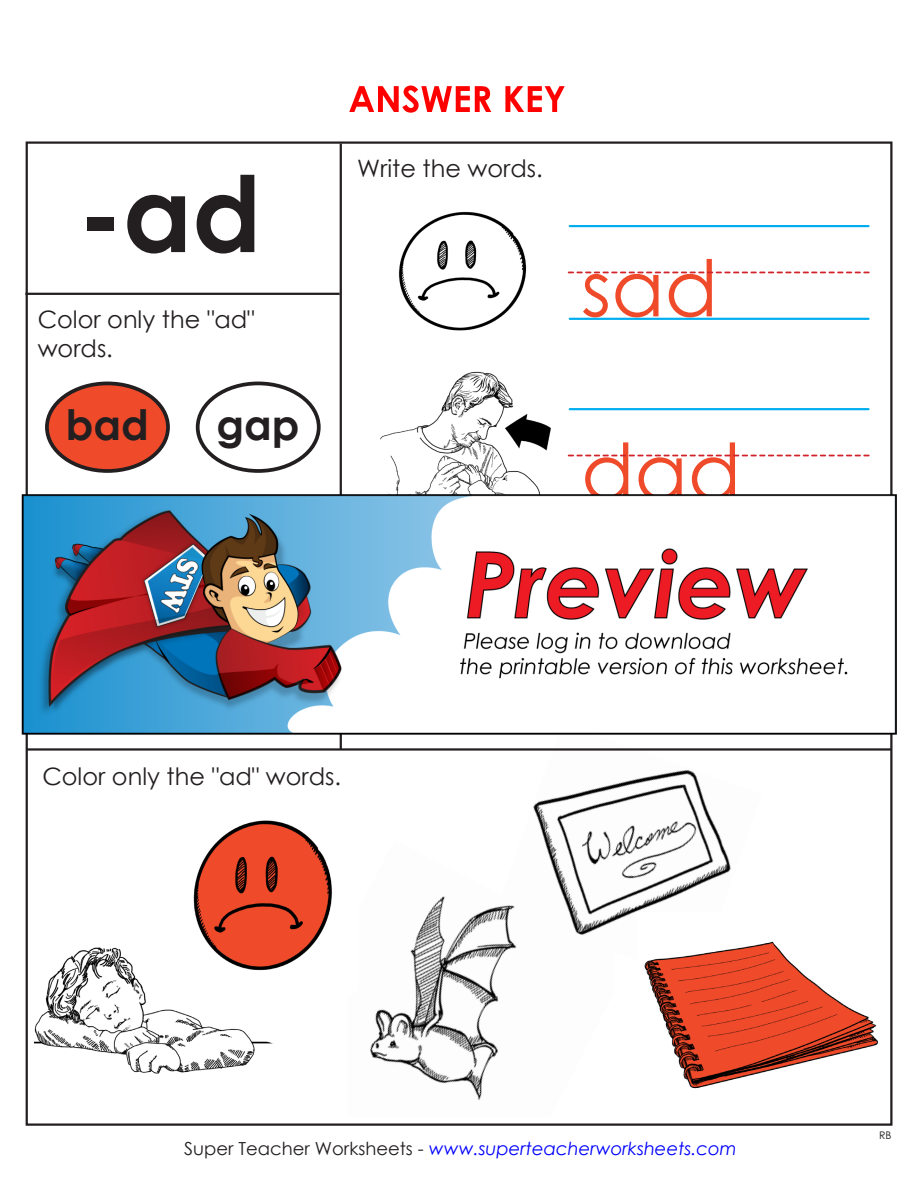
<style>
.page{position:relative;width:918px;height:1188px;background:#fff}
.page>*{position:absolute;margin:0;border:0;box-sizing:border-box;transform-origin:0 0}
.t1{font:700 105px "Century STW3";color:#231f20}
.t2{font:78px "Century STW3";color:#ef4b2b}
.t3{font:700 42px "Century STW3";color:#231f20}
.t4{font:24px/28.8px "Century Gothic 2";color:#231f20}
.t5{font:italic 18px "Century Gothic 2";color:#00f}
.t6{font:10.5px "Century STW3";color:#231f20}
.s1{font-style:normal;color:#231f20}
</style>
<div class="page">
<svg style="left:349px;top:86px;width:142px;height:27px"></svg>
<svg style="left:505px;top:86px;width:60px;height:26px"></svg>
<img style="left:533px;top:769px;width:198px;height:153px">
<img style="left:637px;top:913px;width:242px;height:130px">
<img style="left:380px;top:371px;width:171px;height:105px">
<hr style="left:340px;top:144px;width:2px;height:606px;background:#231f20">
<hr style="left:25px;top:293px;width:315px;height:2px;background:#231f20">
<hr style="left:27px;top:748px;width:865px;height:3px;background:#231f20">
<img style="left:34px;top:947px;width:239px;height:127px">
<div style="left:47px;top:383px;width:121px;height:88px;background:#ef4b2b;border-radius:50%"></div>
<div style="left:45px;top:382px;width:125px;height:91px;border:4px solid #231f20;border-radius:50%"></div>
<div style="left:196px;top:382px;width:125px;height:91px;border:4px solid #231f20;border-radius:50%"></div>
<hr style="left:570px;top:225px;width:299px;height:2px;background:#00aeef">
<hr style="left:570px;top:318px;width:299px;height:2px;background:#00aeef">
<svg style="left:568px;top:272px;width:302px;height:1px"></svg>
<hr style="left:570px;top:408px;width:299px;height:2px;background:#00aeef">
<svg style="left:568px;top:455px;width:302px;height:1px"></svg>
<img style="left:398px;top:211px;width:129px;height:120px">
<img style="left:370px;top:840px;width:244px;height:260px">
<img style="left:173px;top:820px;width:159px;height:175px">
<svg style="left:645px;top:942px;width:233px;height:147px"></svg>
<svg style="left:195px;top:821px;width:136px;height:148px"></svg>
<img style="left:21px;top:476px;width:876px;height:273px">
<p class="t1" style="left:79px;top:134px;width:184px">-ad</p>
<p class="t4" style="left:38px;top:305px;width:218px">Color only the "ad" words.</p>
<p class="t3" style="left:66px;top:393px;width:85px">bad</p>
<p class="t3" style="left:217px;top:393px;width:85px">gap</p>
<p class="t4" style="left:357px;top:154px;width:187px">Write the words.</p>
<p class="t2" style="left:581px;top:234px;width:138px">sad</p>
<p class="t2" style="left:581px;top:417px;width:162px">dad</p>
<p class="t4" style="left:42px;top:761px;width:300px">Color only the "ad" words.</p>
<p class="t5" style="left:184px;top:1136px;width:554px"><span class="s1">Super Teacher Worksheets -</span> www.superteacherworksheets.com</p>
<p class="t6" style="left:879px;top:1128px;width:14px">RB</p>
</div>
